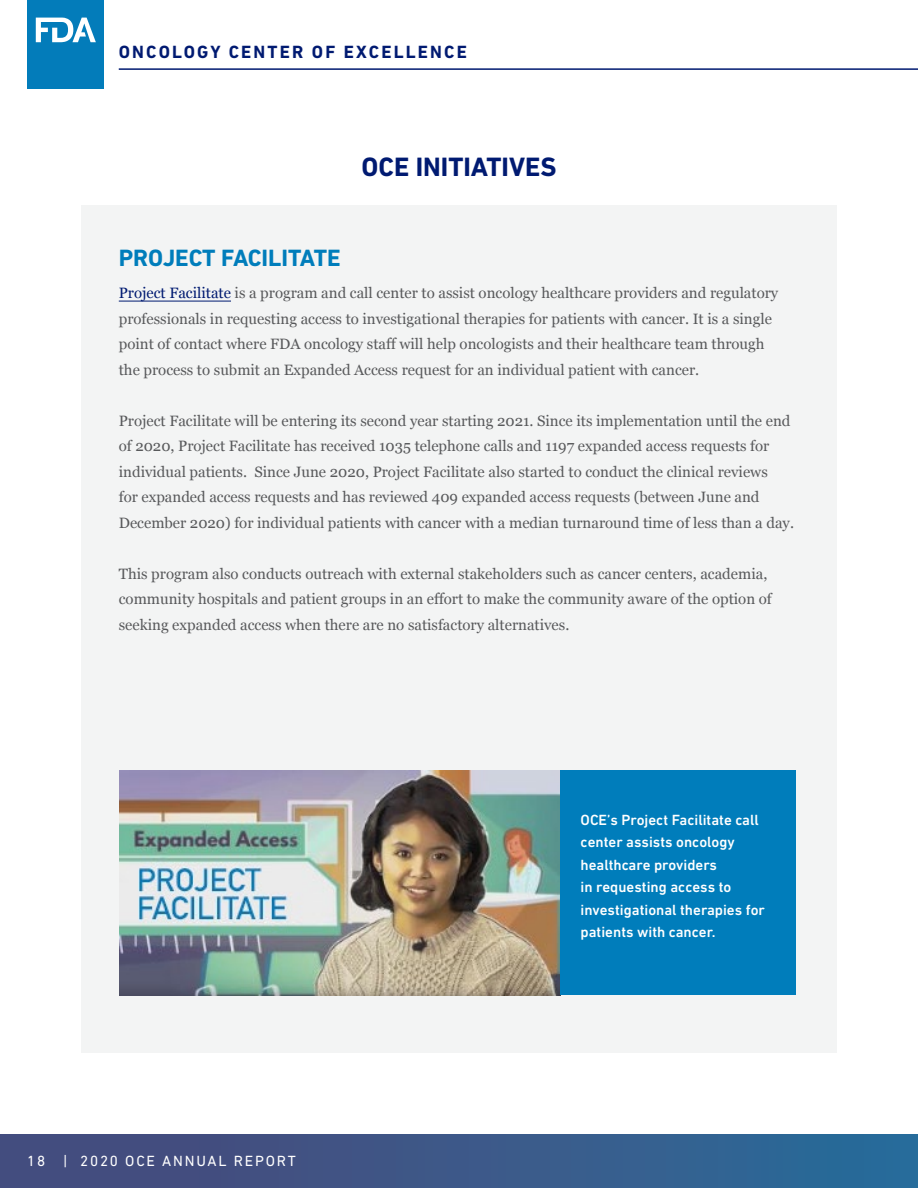
<style>
.page{position:relative;width:918px;height:1188px;background:#fff}
.page>*{position:absolute;margin:0;border:0;box-sizing:border-box;transform-origin:0 0}
.t1{font:700 27px "DIN Next LT Pro";color:#001a71}
.t2{font:700 24px "DIN Next LT Pro";color:#007dbb}
.t3{font:700 18px "DIN Next LT Pro";letter-spacing:.12em;color:#001a71}
.Body_Paragraph{font:15px/25.5px "Georgia";color:#58595b}
.Body_Paragraph-2{font:500 15px/22.5px "DIN Next LT Pro";color:#fff}
.t4{font:15px "DIN Next LT Pro";letter-spacing:.12em;color:#fff}
.s1{color:#001a71}
</style>
<div class="page">
<div style="left:27px;top:0;width:77px;height:88px;background:#007dbb"></div>
<svg style="left:36px;top:18px;width:60px;height:24px"></svg>
<hr style="left:119px;top:68px;width:799px;height:2px;background:#001a71">
<div style="left:0;top:1134px;width:918px;height:54px;background:linear-gradient(to right,#49487a,#2a6b99)"></div>
<div style="left:81px;top:206px;width:756px;height:847px;background:#f3f4f4"></div>
<hr style="left:119px;top:301px;width:112px;height:1px;background:#001a71">
<img style="left:119px;top:771px;width:441px;height:224px">
<div style="left:560px;top:771px;width:236px;height:224px;background:#007dbb"></div>
<p class="t3" style="left:119px;top:41px;width:350px">ONCOLOGY CENTER OF EXCELLENCE</p>
<h1 class="t1" style="left:362px;top:151px;width:196px">OCE INITIATIVES</h1>
<h2 class="t2" style="left:119px;top:244px;width:223px">PROJECT FACILITATE</h2>
<p class="Body_Paragraph" style="left:119px;top:280px;width:661px"><span class="s1">Project Facilitate</span> is a program and call center to assist oncology healthcare providers and regulatory</p>
<p class="Body_Paragraph" style="left:119px;top:305px;width:655px">professionals in requesting access to investigational therapies for patients with cancer. It is a single</p>
<p class="Body_Paragraph" style="left:119px;top:331px;width:647px">point of contact where FDA oncology staff will help oncologists and their healthcare team through</p>
<p class="Body_Paragraph" style="left:119px;top:356px;width:582px">the process to submit an Expanded Access request for an individual patient with cancer.</p>
<p class="Body_Paragraph" style="left:119px;top:407px;width:677px">Project Facilitate will be entering its second year starting 2021. Since its implementation until the end of 2020, Project Facilitate has received 1035 telephone calls and 1197 expanded access requests for individual patients. Since June 2020, Project Facilitate also started to conduct the clinical reviews<br>for expanded access requests and has reviewed 409 expanded access requests (between June and December 2020) for individual patients with cancer with a median turnaround time of less than a day.</p>
<p class="Body_Paragraph" style="left:119px;top:560px;width:650px">This program also conducts outreach with external stakeholders such as cancer centers, academia,</p>
<p class="Body_Paragraph" style="left:119px;top:586px;width:655px">community hospitals and patient groups in an effort to make the community aware of the option of</p>
<p class="Body_Paragraph" style="left:119px;top:611px;width:452px">seeking expanded access when there are no satisfactory alternatives.</p>
<p class="t4" style="left:27px;top:1152px;width:270px">18 | 2020 OCE ANNUAL REPORT</p>
<p class="Body_Paragraph-2" style="left:581px;top:808px;width:186px">OCE’s Project Facilitate call center assists oncology healthcare providers<br>in requesting access to investigational therapies for patients with cancer.</p>
</div>
